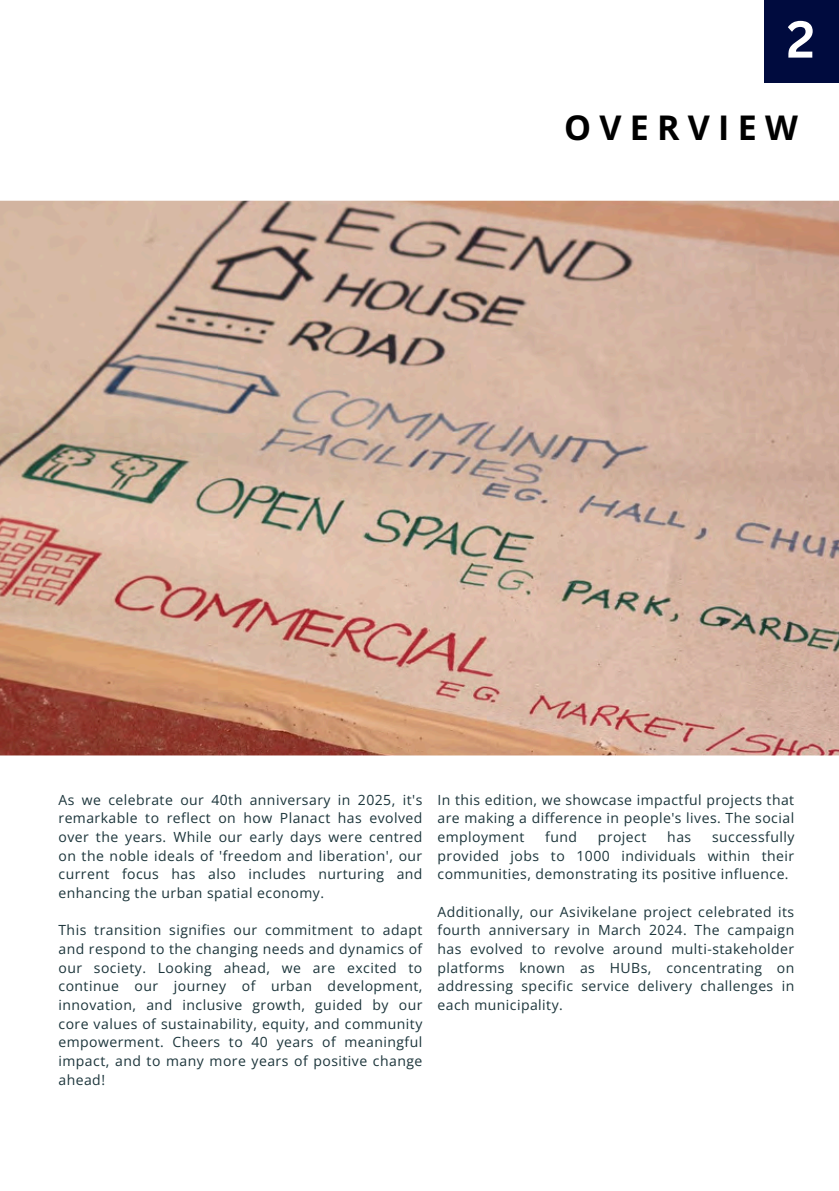
<style>
.page{position:relative;width:839px;height:1191px;background:#fff}
.page>*{position:absolute;margin:0;border:0;box-sizing:border-box;transform-origin:0 0}
.t1{font:700 50.8px "Canva Sans";color:#fff}
.t2{font:700 34px "Open Sans";letter-spacing:.245em;color:#000}
.t3{font:14px/18.6px "Open Sans";letter-spacing:.035em;color:#1c353b;text-align:justify}
</style>
<div class="page">
<img style="left:0;top:201px;width:838px;height:554px">
<div style="left:764px;top:0;width:74px;height:83px;background:#000b3e"></div>
<p class="t1" style="left:786px;top:3px;width:30px">2</p>
<p class="t2" style="left:564px;top:104px;width:235px">OVERVIEW</p>
<h1 class="t3" style="left:58px;top:790px;width:365px">As we celebrate our 40th anniversary in 2025, it's remarkable to reflect on how Planact has evolved over the years. While our early days were centred on the noble ideals of 'freedom and liberation', our current focus has also includes nurturing and enhancing the urban spatial economy.</h1>
<p class="t3" style="left:58px;top:921px;width:365px">This transition signifies our commitment to adapt and respond to the changing needs and dynamics of our society. Looking ahead, we are excited to continue our journey of urban development, innovation, and inclusive growth, guided by our core values of sustainability, equity, and community empowerment. Cheers to 40 years of meaningful impact, and to many more years of positive change ahead!</p>
<p class="t3" style="left:437px;top:790px;width:358px">In this edition, we showcase impactful projects that are making a difference in people's lives. The social employment</p>
<p class="t3" style="left:437px;top:827px;width:358px;text-indent:274px">successfully provided jobs to 1000 individuals within their communities, demonstrating its positive influence.</p>
<p class="t3" style="left:437px;top:902px;width:358px">Additionally, our Asivikelane project celebrated its fourth anniversary in March 2024. The campaign has evolved to revolve around multi-stakeholder platforms known as HUBs, concentrating on addressing specific service delivery challenges in each municipality.</p>
<p class="t3" style="left:545px;top:827px;width:33px">fund</p>
<p class="t3" style="left:598px;top:827px;width:50px">project</p>
<p class="t3" style="left:667px;top:827px;width:25px">has</p>
</div>
